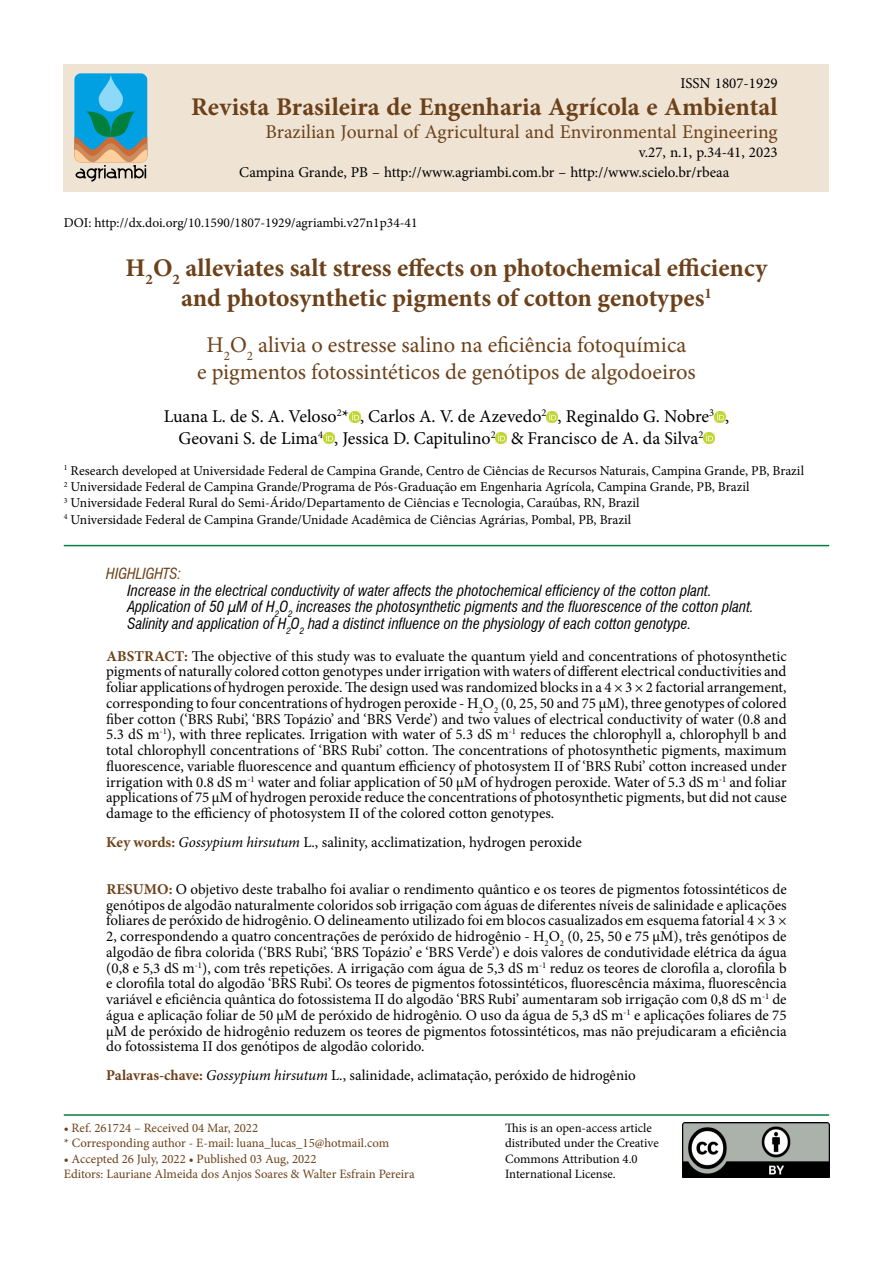
<style>
.page{position:relative;width:893px;height:1263px;background:#fff}
.page>*{position:absolute;margin:0;border:0;box-sizing:border-box;transform-origin:0 0}
.t1{font:700 25.5px/30.6px "Minion Pro";color:#6c4119;text-align:center}
.t2{font:22.5px/27px "Minion Pro";color:#6c4119;text-align:center}
.t3{font:19.5px "Minion Pro";color:#6c4119}
.t4{font:18px/21.6px "Minion Pro";color:#000}
.t5{font:15px/15.8px "Minion Pro";color:#000;text-align:justify}
.t6{font:italic condensed 15px/16.5px "Swiss 721 BT";color:#000}
.t7{font:italic condensed 15px "Swiss 721 BT";color:#6c4119}
.t8{font:13.5px/16.2px "Minion Pro";color:#000}
.t9{font:12.75px/15.3px "Minion Pro";color:#6c4119}
.t10{font:12.75px/15.3px "Minion Pro";color:#000}
.s1{font-weight:700;color:#6c4119}
.s2{font-style:italic}
</style>
<div class="page">
<div style="left:64px;top:64px;width:765px;height:127px;background:#efe3d4"></div>
<img style="left:682px;top:1123px;width:147px;height:55px">
<svg style="left:74px;top:73px;width:73px;height:109px;background:#53a2b4"></svg>
<hr style="left:64px;top:1114px;width:765px;height:2px;background:#007f3e">
<svg style="left:349px;top:411px;width:11px;height:11px"></svg>
<svg style="left:547px;top:411px;width:11px;height:11px"></svg>
<svg style="left:714px;top:411px;width:11px;height:11px"></svg>
<svg style="left:323px;top:433px;width:11px;height:11px"></svg>
<svg style="left:496px;top:433px;width:11px;height:11px"></svg>
<svg style="left:703px;top:433px;width:11px;height:11px"></svg>
<hr style="left:64px;top:545px;width:765px;height:1px;background:#007f3e">
<p class="t5" style="left:680px;top:76px;width:99px">ISSN 1807-1929</p>
<h1 class="t1" style="left:191px;top:91px;width:588px">Revista Brasileira de Engenharia Agrícola e Ambiental</h1>
<h3 class="t3" style="left:265px;top:119px;width:514px">Brazilian Journal of Agricultural and Environmental Engineering</h3>
<p class="t5" style="left:639px;top:145px;width:140px">v.27, n.1, p.34-41, 2023</p>
<p class="t5" style="left:239px;top:164px;width:492px">Campina Grande, PB – http://www.agriambi.com.br – http://www.scielo.br/rbeaa</p>
<p class="t8" style="left:64px;top:215px;width:355px">DOI: http://dx.doi.org/10.1590/1807-1929/agriambi.v27n1p34-41</p>
<h1 class="t1" style="left:126px;top:252px;width:643px">H<sub>2</sub>O<sub>2</sub> alleviates salt stress effects on photochemical efficiency and photosynthetic pigments of cotton genotypes<sup>1</sup></h1>
<h2 class="t2" style="left:197px;top:332px;width:500px">H<sub>2</sub>O<sub>2</sub> alivia o estresse salino na eficiência fotoquímica<br>e pigmentos fotossintéticos de genótipos de algodoeiros</h2>
<p class="t4" style="left:179px;top:406px;width:552px;text-indent:-15px">Luana L. de S. A. Veloso<sup>2</sup>* , Carlos A. V. de Azevedo<sup>2</sup> , Reginaldo G. Nobre<sup>3</sup> ,<br>Geovani S. de Lima<sup>4</sup> , Jessica D. Capitulino<sup>2</sup> &amp; Francisco de A. da Silva<sup>2</sup></p>
<p class="t8" style="left:64px;top:463px;width:742px"><sup>1</sup> Research developed at Universidade Federal de Campina Grande, Centro de Ciências de Recursos Naturais, Campina Grande, PB, Brazil <sup>2</sup> Universidade Federal de Campina Grande/Programa de Pós-Graduação em Engenharia Agrícola, Campina Grande, PB, Brazil<br><sup>3</sup> Universidade Federal Rural do Semi-Árido/Departamento de Ciências e Tecnologia, Caraúbas, RN, Brazil<br><sup>4</sup> Universidade Federal de Campina Grande/Unidade Acadêmica de Ciências Agrárias, Pombal, PB, Brazil</p>
<p class="t7" style="left:106px;top:564px;width:76px">HIGHLIGHTS:</p>
<p class="t6" style="left:128px;top:582px;width:628px">Increase in the electrical conductivity of water affects the photochemical efficiency of the cotton plant.<br>Application of 50 μM of H<sub>2</sub>O<sub>2</sub> increases the photosynthetic pigments and the fluorescence of the cotton plant.<br>Salinity and application of H<sub>2</sub>O<sub>2</sub> had a distinct influence on the physiology of each cotton genotype.</p>
<p class="t5" style="left:106px;top:648px;width:682px"><span class="s1">ABSTRACT:</span> The objective of this study was to evaluate the quantum yield and concentrations of photosynthetic pigments of naturally colored cotton genotypes under irrigation with waters of different electrical conductivities and foliar applications of hydrogen peroxide. The design used was randomized blocks in a 4 × 3 × 2 factorial arrangement, corresponding to four concentrations of hydrogen peroxide - H<sub>2</sub>O<sub>2</sub> (0, 25, 50 and 75 μM), three genotypes of colored fiber cotton (‘BRS Rubi’, ‘BRS Topázio’ and ‘BRS Verde’) and two values of electrical conductivity of water (0.8 and 5.3 dS m<sup>-1</sup>), with three replicates. Irrigation with water of 5.3 dS m<sup>-1</sup> reduces the chlorophyll a, chlorophyll b and total chlorophyll concentrations of ‘BRS Rubi’ cotton. The concentrations of photosynthetic pigments, maximum fluorescence, variable fluorescence and quantum efficiency of photosystem II of ‘BRS Rubi’ cotton increased under irrigation with 0.8 dS m<sup>-1</sup> water and foliar application of 50 μM of hydrogen peroxide. Water of 5.3 dS m<sup>-1</sup> and foliar applications of 75 μM of hydrogen peroxide reduce the concentrations of photosynthetic pigments, but did not cause damage to the efficiency of photosystem II of the colored cotton genotypes.</p>
<p class="t5" style="left:106px;top:834px;width:477px"><span class="s1">Key words:</span> <span class="s2">Gossypium hirsutum</span> L., salinity, acclimatization, hydrogen peroxide</p>
<p class="t5" style="left:106px;top:881px;width:682px"><span class="s1">RESUMO:</span> O objetivo deste trabalho foi avaliar o rendimento quântico e os teores de pigmentos fotossintéticos de genótipos de algodão naturalmente coloridos sob irrigação com águas de diferentes níveis de salinidade e aplicações foliares de peróxido de hidrogênio. O delineamento utilizado foi em blocos casualizados em esquema fatorial 4 × 3 × 2, correspondendo a quatro concentrações de peróxido de hidrogênio - H<sub>2</sub>O<sub>2</sub> (0, 25, 50 e 75 μM), três genótipos de algodão de fibra colorida (‘BRS Rubi’, ‘BRS Topázio’ e ‘BRS Verde’) e dois valores de condutividade elétrica da água (0,8 e 5,3 dS m<sup>-1</sup>), com três repetições. A irrigação com água de 5,3 dS m<sup>-1</sup> reduz os teores de clorofila a, clorofila b e clorofila total do algodão ‘BRS Rubi’. Os teores de pigmentos fotossintéticos, fluorescência máxima, fluorescência variável e eficiência quântica do fotossistema II do algodão ‘BRS Rubi’ aumentaram sob irrigação com 0,8 dS m<sup>-1</sup> de água e aplicação foliar de 50 μM de peróxido de hidrogênio. O uso da água de 5,3 dS m<sup>-1</sup> e aplicações foliares de 75 μM de peróxido de hidrogênio reduzem os teores de pigmentos fotossintéticos, mas não prejudicaram a eficiência do fotossistema II dos genótipos de algodão colorido.</p>
<p class="t5" style="left:106px;top:1067px;width:531px"><span class="s1">Palavras-chave:</span> <span class="s2">Gossypium hirsutum</span> L., salinidade, aclimatação, peróxido de hidrogênio</p>
<p class="t9" style="left:64px;top:1120px;width:327px">• Ref. 261724 – Received 04 Mar, 2022<br>* Corresponding author - E-mail: luana_lucas_15@hotmail.com</p>
<p class="t9" style="left:64px;top:1151px;width:352px">• Accepted 26 July, 2022 • Published 03 Aug, 2022<br>Editors: Lauriane Almeida dos Anjos Soares &amp; Walter Esfrain Pereira</p>
<p class="t10" style="left:505px;top:1120px;width:155px">This is an open-access article distributed under the Creative<br>Commons Attribution 4.0<br>International License.</p>
</div>
